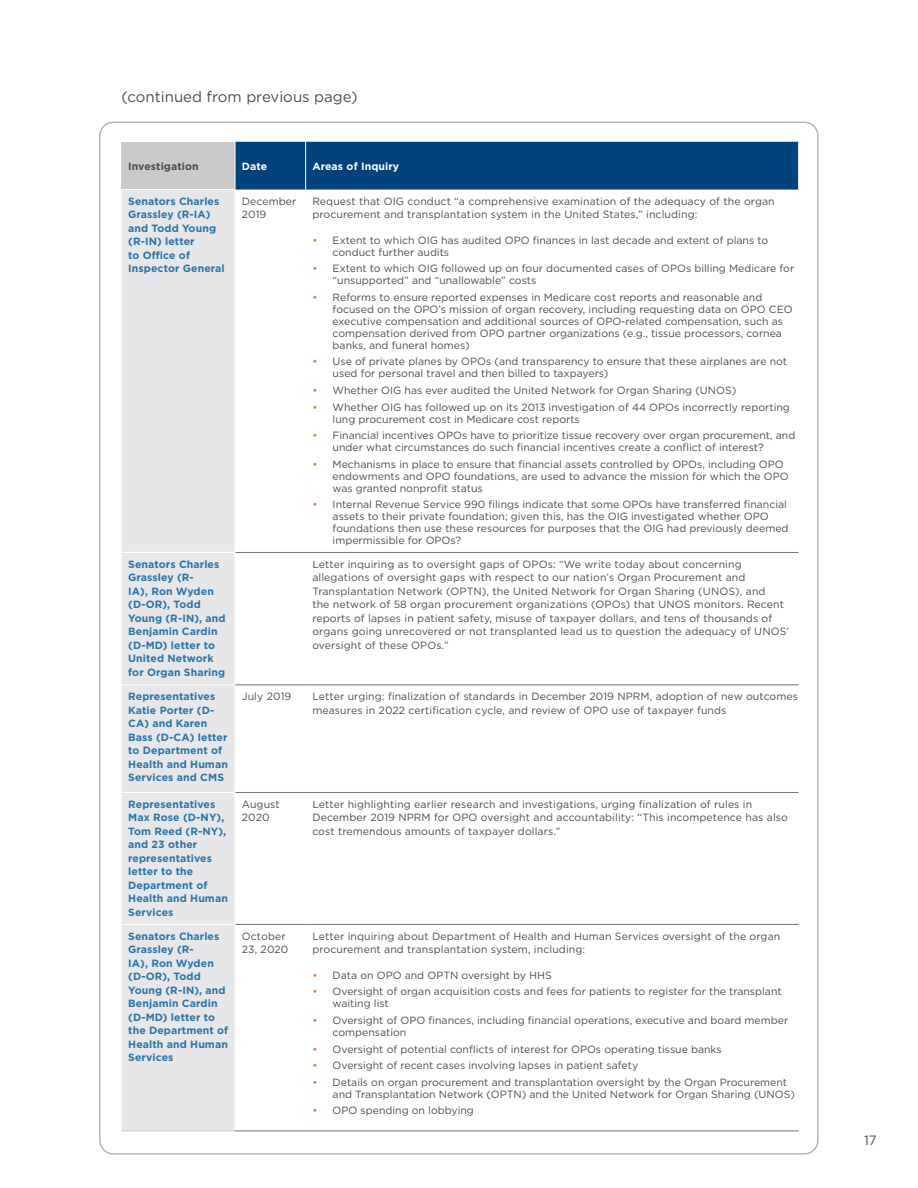
<style>
.page{position:relative;width:918px;height:1188px;background:#fff}
.page>*{position:absolute;margin:0;border:0;box-sizing:border-box;transform-origin:0 0}
.t1{font:15px "Gotham";color:#4c4d50}
.t2{font:13.5px "Gotham";color:#4c4d50}
.t3{font:10.5px/12px "Gotham";color:#4c4d50}
.t4{font:700 10.5px/13.5px "Gotham";letter-spacing:.01em;color:#2a75a9}
.t5{font:700 10.5px "Gotham";letter-spacing:.01em;color:#fff}
.t6{font:700 10.5px "Gotham";letter-spacing:.01em;color:#4c4d50}
.s1{color:#e86e25}
</style>
<div class="page">
<div style="left:122px;top:142px;width:113px;height:48px;background:#cbc9c9"></div>
<div style="left:235px;top:142px;width:563px;height:48px;background:#00427a"></div>
<div style="left:122px;top:190px;width:113px;height:941px;background:#e7e7e9"></div>
<hr style="left:306px;top:552px;width:493px;height:1px;background:#757578">
<hr style="left:306px;top:685px;width:493px;height:1px;background:#757578">
<hr style="left:306px;top:792px;width:493px;height:1px;background:#757578">
<hr style="left:306px;top:924px;width:493px;height:1px;background:#757578">
<hr style="left:306px;top:1131px;width:493px;height:1px;background:#757578">
<hr style="left:122px;top:189px;width:113px;height:1px;background:#fff">
<hr style="left:122px;top:552px;width:113px;height:1px;background:#fff">
<hr style="left:122px;top:684px;width:113px;height:1px;background:#fff">
<hr style="left:122px;top:792px;width:113px;height:1px;background:#fff">
<hr style="left:122px;top:924px;width:113px;height:1px;background:#fff">
<hr style="left:122px;top:1131px;width:113px;height:1px;background:#c6c7ca">
<hr style="left:235px;top:142px;width:1px;height:47px;background:#fff">
<hr style="left:305px;top:142px;width:1px;height:48px;background:#fff">
<hr style="left:235px;top:552px;width:71px;height:1px;background:#757578">
<hr style="left:235px;top:685px;width:71px;height:1px;background:#757578">
<hr style="left:235px;top:792px;width:71px;height:1px;background:#757578">
<hr style="left:235px;top:924px;width:71px;height:1px;background:#757578">
<hr style="left:235px;top:1131px;width:71px;height:1px;background:#757578">
<h1 class="t1" style="left:122px;top:88px;width:238px">(continued from previous page)</h1>
<p class="t6" style="left:128px;top:159px;width:72px">Investigation</p>
<p class="t5" style="left:242px;top:159px;width:27px">Date</p>
<p class="t5" style="left:312px;top:159px;width:88px">Areas of Inquiry</p>
<p class="t4" style="left:128px;top:194px;width:98px">Senators Charles<br>Grassley (R-IA) and Todd Young (R-IN) letter<br>to Office of<br>Inspector General</p>
<p class="t3" style="left:242px;top:194px;width:56px;line-height:13.5px">December<br>2019</p>
<p class="t3" style="left:312px;top:194px;width:464px;line-height:13.5px">Request that OIG conduct “a comprehensive examination of the adequacy of the organ procurement and transplantation system in the United States,” including:</p>
<p class="t3" style="left:333px;top:234px;width:437px;text-indent:-20px"><span class="s1">•</span> Extent to which OIG has audited OPO finances in last decade and extent of plans to conduct further audits</p>
<p class="t3" style="left:333px;top:262px;width:463px;text-indent:-20px"><span class="s1">•</span> Extent to which OIG followed up on four documented cases of OPOs billing Medicare for “unsupported” and “unallowable” costs</p>
<p class="t3" style="left:333px;top:291px;width:461px;text-indent:-20px"><span class="s1">•</span> Reforms to ensure reported expenses in Medicare cost reports and reasonable and focused on the OPO’s mission of organ recovery, including requesting data on OPO CEO executive compensation and additional sources of OPO-related compensation, such as compensation derived from OPO partner organizations (e.g., tissue processors, cornea banks, and funeral homes)</p>
<p class="t3" style="left:333px;top:356px;width:456px;text-indent:-20px"><span class="s1">•</span> Use of private planes by OPOs (and transparency to ensure that these airplanes are not used for personal travel and then billed to taxpayers)</p>
<p class="t3" style="left:312px;top:384px;width:425px"><span class="s1">•</span> Whether OIG has ever audited the United Network for Organ Sharing (UNOS)</p>
<p class="t3" style="left:333px;top:401px;width:459px;text-indent:-20px"><span class="s1">•</span> Whether OIG has followed up on its 2013 investigation of 44 OPOs incorrectly reporting lung procurement cost in Medicare cost reports</p>
<p class="t3" style="left:333px;top:429px;width:464px;text-indent:-20px"><span class="s1">•</span> Financial incentives OPOs have to prioritize tissue recovery over organ procurement, and under what circumstances do such financial incentives create a conflict of interest?</p>
<p class="t3" style="left:333px;top:458px;width:458px;text-indent:-20px"><span class="s1">•</span> Mechanisms in place to ensure that financial assets controlled by OPOs, including OPO endowments and OPO foundations, are used to advance the mission for which the OPO was granted nonprofit status</p>
<p class="t3" style="left:333px;top:499px;width:457px;text-indent:-20px"><span class="s1">•</span> Internal Revenue Service 990 filings indicate that some OPOs have transferred financial assets to their private foundation; given this, has the OIG investigated whether OPO foundations then use these resources for purposes that the OIG had previously deemed impermissible for OPOs?</p>
<p class="t4" style="left:128px;top:557px;width:99px">Senators Charles<br>Grassley (R-<br>IA), Ron Wyden (D-OR), Todd<br>Young (R-IN), and<br>Benjamin Cardin (D-MD) letter to<br>United Network for Organ Sharing</p>
<p class="t3" style="left:312px;top:557px;width:478px;line-height:13.5px">Letter inquiring as to oversight gaps of OPOs: “We write today about concerning allegations of oversight gaps with respect to our nation’s Organ Procurement and Transplantation Network (OPTN), the United Network for Organ Sharing (UNOS), and<br>the network of 58 organ procurement organizations (OPOs) that UNOS monitors. Recent reports of lapses in patient safety, misuse of taxpayer dollars, and tens of thousands of organs going unrecovered or not transplanted lead us to question the adequacy of UNOS’ oversight of these OPOs.”</p>
<p class="t4" style="left:128px;top:690px;width:101px">Representatives<br>Katie Porter (D-<br>CA) and Karen<br>Bass (D-CA) letter to Department of<br>Health and Human<br>Services and CMS</p>
<p class="t3" style="left:242px;top:690px;width:51px">July 2019</p>
<p class="t3" style="left:312px;top:689px;width:487px;line-height:13.5px">Letter urging: finalization of standards in December 2019 NPRM, adoption of new outcomes measures in 2022 certification cycle, and review of OPO use of taxpayer funds</p>
<p class="t4" style="left:128px;top:797px;width:101px">Representatives<br>Max Rose (D-NY),<br>Tom Reed (R-NY), and 23 other representatives letter to the<br>Department of<br>Health and Human<br>Services</p>
<p class="t3" style="left:242px;top:797px;width:39px;line-height:13.5px">August<br>2020</p>
<p class="t3" style="left:312px;top:797px;width:477px;line-height:13.5px">Letter highlighting earlier research and investigations, urging finalization of rules in<br>December 2019 NPRM for OPO oversight and accountability: “This incompetence has also cost tremendous amounts of taxpayer dollars.”</p>
<p class="t4" style="left:128px;top:929px;width:102px">Senators Charles<br>Grassley (R-<br>IA), Ron Wyden (D-OR), Todd<br>Young (R-IN), and<br>Benjamin Cardin (D-MD) letter to the Department of<br>Health and Human<br>Services</p>
<p class="t3" style="left:242px;top:929px;width:48px;line-height:13.5px">October<br>23, 2020</p>
<p class="t3" style="left:312px;top:929px;width:469px;line-height:13.5px">Letter inquiring about Department of Health and Human Services oversight of the organ procurement and transplantation system, including:</p>
<p class="t3" style="left:312px;top:969px;width:241px"><span class="s1">•</span> Data on OPO and OPTN oversight by HHS</p>
<p class="t3" style="left:333px;top:985px;width:451px;text-indent:-20px"><span class="s1">•</span> Oversight of organ acquisition costs and fees for patients to register for the transplant waiting list</p>
<p class="t3" style="left:333px;top:1014px;width:457px;text-indent:-20px"><span class="s1">•</span> Oversight of OPO finances, including financial operations, executive and board member compensation</p>
<p class="t3" style="left:312px;top:1043px;width:411px"><span class="s1">•</span> Oversight of potential conflicts of interest for OPOs operating tissue banks</p>
<p class="t3" style="left:312px;top:1059px;width:327px"><span class="s1">•</span> Oversight of recent cases involving lapses in patient safety</p>
<p class="t3" style="left:333px;top:1076px;width:464px;text-indent:-20px"><span class="s1">•</span> Details on organ procurement and transplantation oversight by the Organ Procurement and Transplantation Network (OPTN) and the United Network for Organ Sharing (UNOS)</p>
<p class="t3" style="left:312px;top:1104px;width:163px"><span class="s1">•</span> OPO spending on lobbying</p>
<p class="t2" style="left:864px;top:1131px;width:15px">17</p>
</div>
